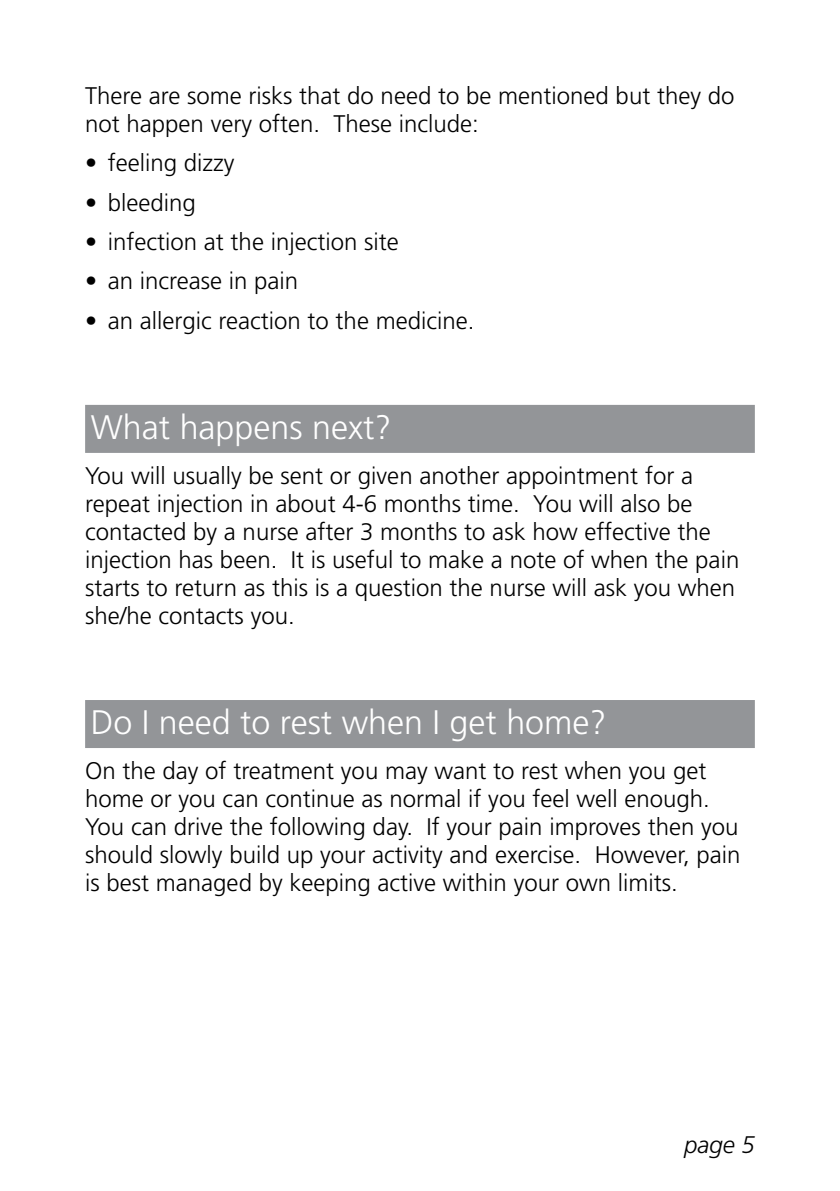
<style>
.page{position:relative;width:840px;height:1191px;background:#fff}
.page>*{position:absolute;margin:0;border:0;box-sizing:border-box;transform-origin:0 0}
.t1{font:300 34px "Frutiger";color:#fff}
.t2{font:300 24px/28px "Frutiger";color:#000}
.t3{font:italic 300 24px "Frutiger";color:#000}
</style>
<div class="page">
<div style="left:85px;top:405px;width:669px;height:48px;background:#939598"></div>
<div style="left:85px;top:700px;width:669px;height:48px;background:#939598"></div>
<p class="t2" style="left:85px;top:82px;width:650px">There are some risks that do need to be mentioned but they do not happen very often. These include:</p>
<p class="t2" style="left:85px;top:149px;width:151px">• feeling dizzy</p>
<p class="t2" style="left:85px;top:188px;width:112px">• bleeding</p>
<p class="t2" style="left:85px;top:228px;width:315px">• infection at the injection site</p>
<p class="t2" style="left:85px;top:267px;width:214px">• an increase in pain</p>
<p class="t2" style="left:85px;top:306px;width:390px">• an allergic reaction to the medicine.</p>
<h1 class="t1" style="left:91px;top:408px;width:302px">What happens next?</h1>
<p class="t2" style="left:85px;top:461px;width:655px">You will usually be sent or given another appointment for a repeat injection in about 4-6 months time. You will also be contacted by a nurse after 3 months to ask how effective the injection has been. It is useful to make a note of when the pain starts to return as this is a question the nurse will ask you when she/he contacts you.</p>
<h1 class="t1" style="left:91px;top:703px;width:517px">Do I need to rest when I get home?</h1>
<p class="t2" style="left:85px;top:756px;width:656px">On the day of treatment you may want to rest when you get home or you can continue as normal if you feel well enough.<br>You can drive the following day. If your pain improves then you should slowly build up your activity and exercise. However, pain is best managed by keeping active within your own limits.</p>
<p class="t3" style="left:683px;top:1131px;width:72px">page 5</p>
</div>
